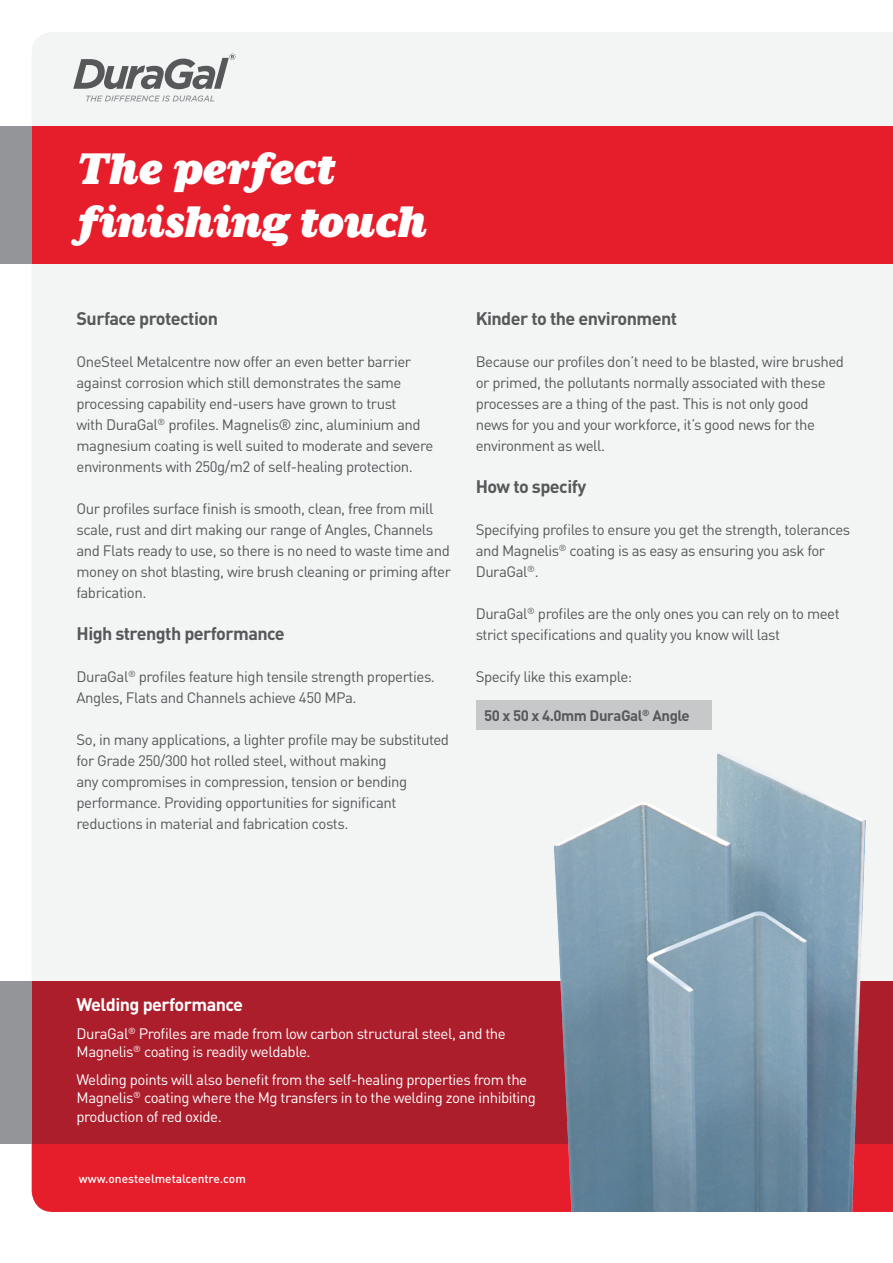
<style>
.page{position:relative;width:893px;height:1263px;background:#fff}
.page>*{position:absolute;margin:0;border:0;box-sizing:border-box;transform-origin:0 0}
.t1{font:italic 45px "Aurea Ultra";color:#fff}
.HEADER_03{font:700 18px "DIN";letter-spacing:-.03em;color:#57585a}
.body{font:700 18px "DIN";letter-spacing:-.03em;color:#57585a}
.HEADER_03-2{font:700 18px "DIN";letter-spacing:-.03em;color:#fff}
.body-2{font:15px/21px "DIN";letter-spacing:-.03em;color:#57585a}
.HEADER_03-3{font:15px/21px "DIN";letter-spacing:-.03em;color:#57585a}
.bullet_last{font:15px/18.8px "DIN";letter-spacing:-.03em;color:#fff}
.body-3{font:700 15px "DIN";letter-spacing:-.03em;color:#57585a}
.t2{font:500 12px "DIN";color:#fff}
</style>
<div class="page">
<div style="left:32px;top:1143px;width:861px;height:69px;background:#e61d2a"></div>
<div style="left:32px;top:32px;width:861px;height:948px;background:#f3f4f4"></div>
<div style="left:32px;top:981px;width:861px;height:162px;background:#ac1e2c"></div>
<div style="left:32px;top:127px;width:861px;height:137px;background:#e61d2a"></div>
<div style="left:0;top:981px;width:32px;height:162px;background:#939598"></div>
<div style="left:0;top:127px;width:32px;height:137px;background:#939598"></div>
<svg style="left:86px;top:95px;width:128px;height:7px"></svg>
<svg style="left:73px;top:54px;width:162px;height:35px"></svg>
<img style="left:521px;top:736px;width:370px;height:476px">
<div style="left:476px;top:700px;width:236px;height:29px;background:#c7c8ca"></div>
<p class="t1" style="left:77px;top:141px;width:260px">The perfect</p>
<p class="t1" style="left:77px;top:195px;width:352px">finishing touch</p>
<p class="HEADER_03" style="left:77px;top:307px;width:143px">Surface protection</p>
<p class="HEADER_03-3" style="left:77px;top:351px;width:358px">OneSteel Metalcentre now offer an even better barrier against corrosion which still demonstrates the same processing capability end-users have grown to trust<br>with DuraGal<sup>®</sup> profiles. Magnelis® zinc, aluminium and magnesium coating is well suited to moderate and severe environments with 250g/m2 of self-healing protection.</p>
<p class="body-2" style="left:77px;top:498px;width:376px">Our profiles surface finish is smooth, clean, free from mill scale, rust and dirt making our range of Angles, Channels and Flats ready to use, so there is no need to waste time and money on shot blasting, wire brush cleaning or priming after fabrication.</p>
<p class="HEADER_03" style="left:77px;top:622px;width:210px">High strength performance</p>
<p class="HEADER_03-3" style="left:77px;top:666px;width:360px">DuraGal<sup>®</sup> profiles feature high tensile strength properties.</p>
<p class="body-2" style="left:77px;top:687px;width:281px">Angles, Flats and Channels achieve 450 MPa.</p>
<p class="body-2" style="left:77px;top:729px;width:374px">So, in many applications, a lighter profile may be substituted for Grade 250/300 hot rolled steel, without making<br>any compromises in compression, tension or bending performance. Providing opportunities for significant reductions in material and fabrication costs.</p>
<p class="body" style="left:476px;top:307px;width:203px">Kinder to the environment</p>
<p class="body-2" style="left:476px;top:351px;width:370px">Because our profiles don’t need to be blasted, wire brushed or primed, the pollutants normally associated with these processes are a thing of the past. This is not only good news for you and your workforce, it’s good news for the environment as well.</p>
<p class="body" style="left:476px;top:475px;width:112px">How to specify</p>
<p class="body-2" style="left:476px;top:519px;width:376px">Specifying profiles to ensure you get the strength, tolerances and Magnelis<sup>®</sup> coating is as easy as ensuring you ask for<br>DuraGal<sup>®</sup>.</p>
<p class="body-2" style="left:476px;top:603px;width:366px">DuraGal<sup>®</sup> profiles are the only ones you can rely on to meet strict specifications and quality you know will last</p>
<p class="body-2" style="left:476px;top:666px;width:158px">Specify like this example:</p>
<p class="body-3" style="left:484px;top:706px;width:207px">50 x 50 x 4.0mm DuraGal<sup>®</sup> Angle</p>
<p class="HEADER_03-2" style="left:77px;top:993px;width:168px">Welding performance</p>
<p class="bullet_last" style="left:77px;top:1023px;width:431px">DuraGal<sup>®</sup> Profiles are made from low carbon structural steel, and the<br>Magnelis<sup>®</sup> coating is readily weldable.</p>
<p class="bullet_last" style="left:77px;top:1069px;width:461px">Welding points will also benefit from the self-healing properties from the<br>Magnelis<sup>®</sup> coating where the Mg transfers in to the welding zone inhibiting production of red oxide.</p>
<p class="t2" style="left:79px;top:1171px;width:168px">www.onesteelmetalcentre.com</p>
</div>
